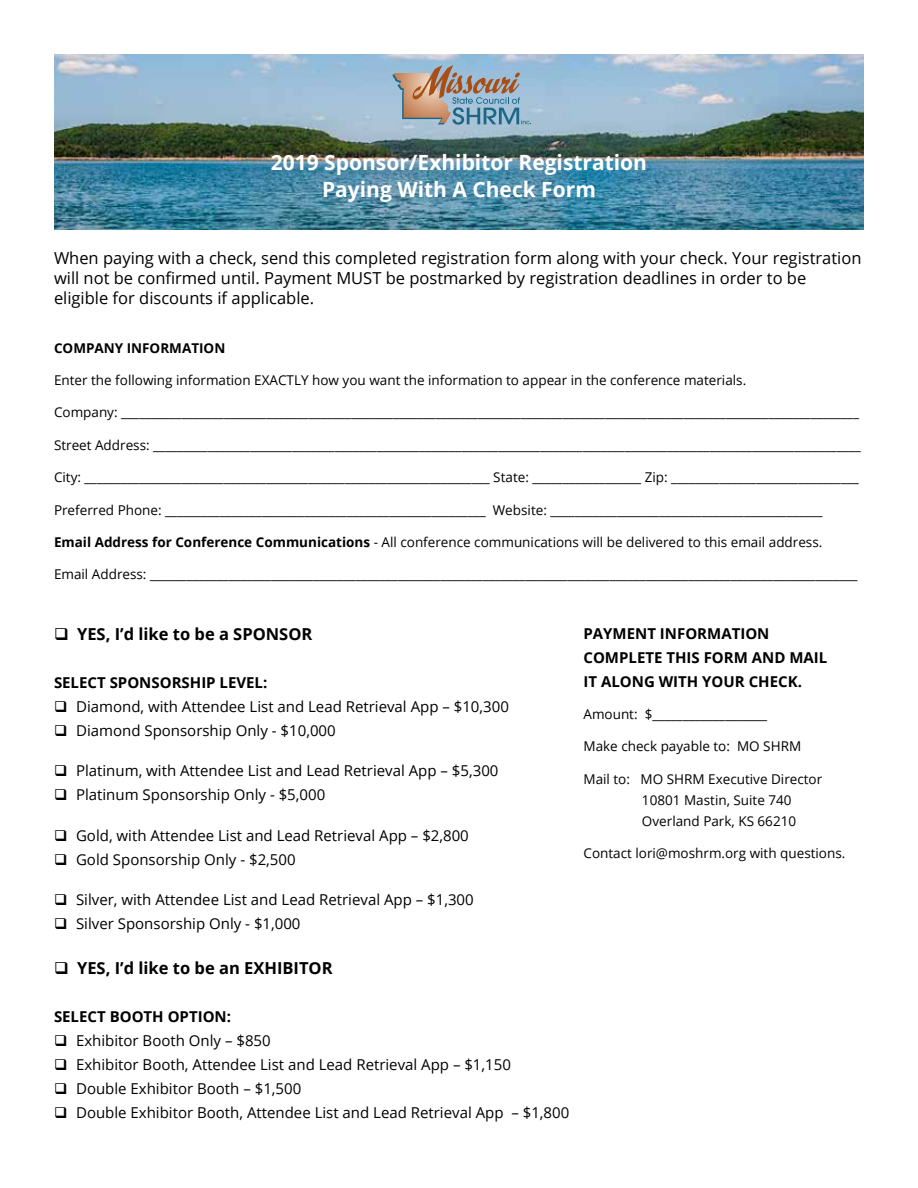
<style>
.page{position:relative;width:918px;height:1188px;background:#fff}
.page>*{position:absolute;margin:0;border:0;box-sizing:border-box;transform-origin:0 0}
.t1{font:700 21px/27px "Open Sans";color:#fff;text-align:center}
.t2{font:16.5px/19.8px "Open Sans";color:#000}
.t3{font:700 16.5px "Open Sans";color:#000}
.t4{font:15px "Open Sans";color:#000}
.t5{font:700 15px/24px "Open Sans";color:#000}
.t6{font:13.5px/21px "Open Sans";color:#000}
.t7{font:700 13.5px "Open Sans";color:#000}
.s1{font-weight:700}
</style>
<div class="page">
<img style="left:54px;top:54px;width:810px;height:176px">
<svg style="left:392px;top:65px;width:139px;height:60px;background:#9ea3a7"></svg>
<h1 class="t1" style="left:271px;top:148px;width:378px">2019 Sponsor/Exhibitor Registration<br>Paying With A Check Form</h1>
<p class="t2" style="left:54px;top:248px;width:809px">When paying with a check, send this completed registration form along with your check. Your registration will not be confirmed until. Payment MUST be postmarked by registration deadlines in order to be eligible for discounts if applicable.</p>
<p class="t7" style="left:54px;top:338px;width:173px">COMPANY INFORMATION</p>
<p class="t6" style="left:54px;top:369px;width:694px">Enter the following information EXACTLY how you want the information to appear in the conference materials.</p>
<p class="t6" style="left:54px;top:402px;width:807px">Company: __________________________________________________________________________________________________________________________</p>
<p class="t6" style="left:54px;top:434px;width:808px">Street Address: _____________________________________________________________________________________________________________________</p>
<p class="t6" style="left:54px;top:466px;width:806px">City: ___________________________________________________________________ State: __________________ Zip: _______________________________</p>
<p class="t6" style="left:54px;top:499px;width:770px">Preferred Phone: _____________________________________________________ Website: _____________________________________________</p>
<p class="t6" style="left:54px;top:531px;width:770px"><span class="s1">Email Address for Conference Communications</span> - All conference communications will be delivered to this email address.</p>
<p class="t6" style="left:54px;top:564px;width:805px">Email Address: _____________________________________________________________________________________________________________________</p>
<p class="t3" style="left:54px;top:622px;width:260px">❑ YES, I’d like to be a SPONSOR</p>
<p class="t5" style="left:54px;top:670px;width:215px">SELECT SPONSORSHIP LEVEL:</p>
<p class="t4" style="left:54px;top:696px;width:456px">❑ Diamond, with Attendee List and Lead Retrieval App – $10,300</p>
<p class="t4" style="left:54px;top:720px;width:283px">❑ Diamond Sponsorship Only - $10,000</p>
<p class="t4" style="left:54px;top:761px;width:446px">❑ Platinum, with Attendee List and Lead Retrieval App – $5,300</p>
<p class="t4" style="left:54px;top:785px;width:273px">❑ Platinum Sponsorship Only - $5,000</p>
<p class="t4" style="left:54px;top:825px;width:416px">❑ Gold, with Attendee List and Lead Retrieval App – $2,800</p>
<p class="t4" style="left:54px;top:849px;width:243px">❑ Gold Sponsorship Only - $2,500</p>
<p class="t4" style="left:54px;top:890px;width:421px">❑ Silver, with Attendee List and Lead Retrieval App – $1,300</p>
<p class="t4" style="left:54px;top:914px;width:248px">❑ Silver Sponsorship Only - $1,000</p>
<p class="t3" style="left:54px;top:956px;width:280px">❑ YES, I’d like to be an EXHIBITOR</p>
<p class="t5" style="left:54px;top:1004px;width:179px">SELECT BOOTH OPTION:</p>
<p class="t4" style="left:54px;top:1030px;width:218px">❑ Exhibitor Booth Only – $850</p>
<p class="t4" style="left:54px;top:1054px;width:458px">❑ Exhibitor Booth, Attendee List and Lead Retrieval App – $1,150</p>
<p class="t4" style="left:54px;top:1078px;width:249px">❑ Double Exhibitor Booth – $1,500</p>
<p class="t4" style="left:54px;top:1102px;width:517px">❑ Double Exhibitor Booth, Attendee List and Lead Retrieval App – $1,800</p>
<p class="t5" style="left:584px;top:621px;width:245px">PAYMENT INFORMATION<br>COMPLETE THIS FORM AND MAIL<br>IT ALONG WITH YOUR CHECK.</p>
<p class="t6" style="left:584px;top:703px;width:185px">Amount: $___________________</p>
<p class="t6" style="left:584px;top:736px;width:219px">Make check payable to: MO SHRM</p>
<p class="t6" style="left:642px;top:768px;width:182px;text-indent:-58px">Mail to: MO SHRM Executive Director<br>10801 Mastin, Suite 740<br>Overland Park, KS 66210</p>
<p class="t6" style="left:584px;top:842px;width:263px">Contact lori@moshrm.org with questions.</p>
</div>
